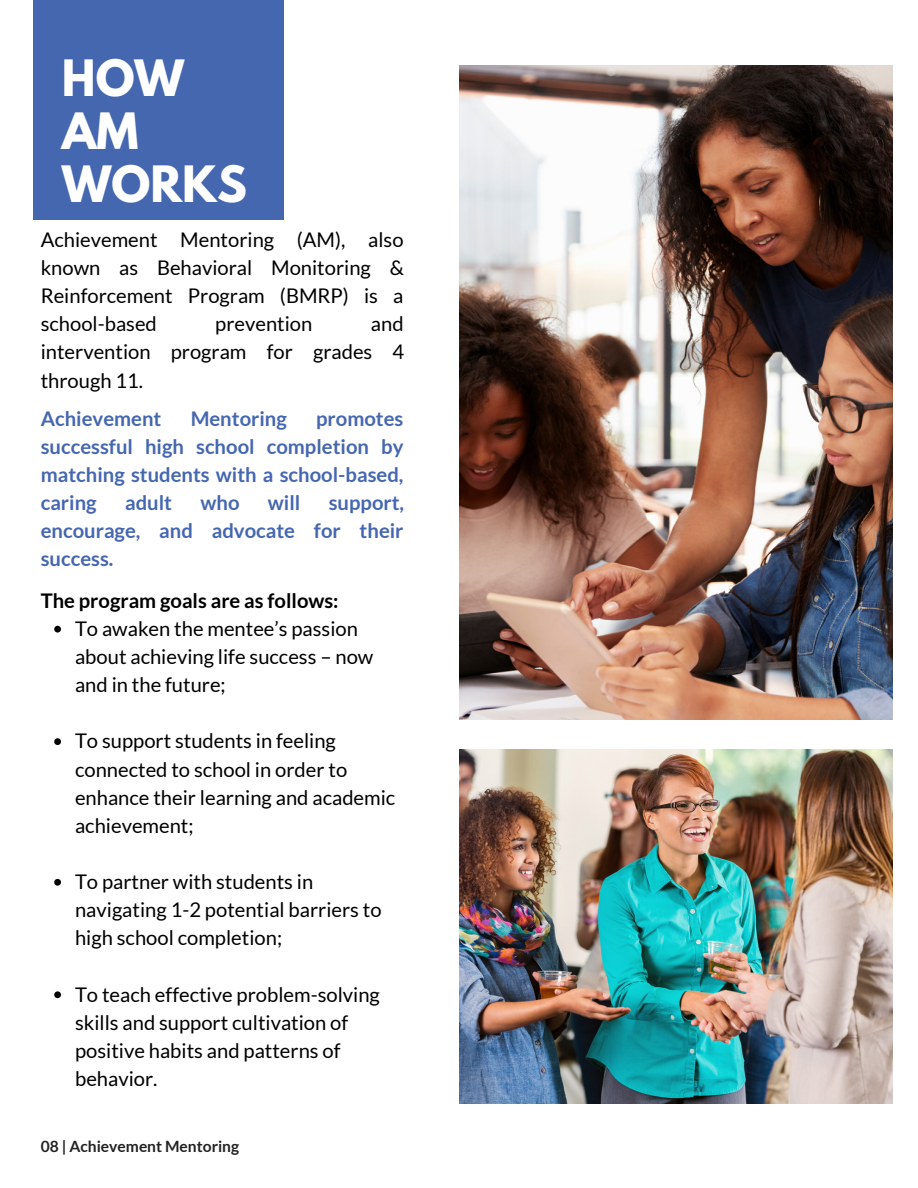
<style>
.page{position:relative;width:918px;height:1188px;background:#fff}
.page>*{position:absolute;margin:0;border:0;box-sizing:border-box;transform-origin:0 0}
.t1{font:700 44.4px/52.8px "League Spartan";color:#fff}
.t2{font:20.25px/28.2px "Lato";color:#000}
.t3{font:700 20.25px/28.2px "Lato";color:#4567b0;text-align:justify}
.t4{font:700 20.25px "Lato";color:#000}
.t5{font:700 15.6px "Lato";color:#222}
</style>
<div class="page">
<img style="left:459px;top:65px;width:433px;height:654px">
<img style="left:459px;top:749px;width:433px;height:355px">
<svg style="left:54px;top:626px;width:7px;height:7px"></svg>
<svg style="left:54px;top:738px;width:7px;height:7px"></svg>
<svg style="left:54px;top:879px;width:7px;height:7px"></svg>
<svg style="left:54px;top:991px;width:7px;height:7px"></svg>
<div style="left:33px;top:0;width:251px;height:219px;background:#4567b0"></div>
<p class="t1" style="left:62px;top:57px;width:187px">HOW<br>AM<br>WORKS</p>
<p class="t2" style="left:41px;top:225px;width:365px;text-align:justify">Achievement Mentoring (AM), also known as Behavioral Monitoring &amp; Reinforcement Program (BMRP) is a school-based</p>
<p class="t2" style="left:41px;top:309px;width:365px;text-align:justify;text-indent:330px">and intervention program for grades 4 through 11.</p>
<p class="t2" style="left:215px;top:309px;width:99px">prevention</p>
<p class="t3" style="left:41px;top:404px;width:122px">Achievement</p>
<p class="t3" style="left:191px;top:404px;width:98px">Mentoring</p>
<p class="t3" style="left:41px;top:404px;width:364px;text-indent:275px">promotes successful high school completion by matching students with a school-based, caring</p>
<p class="t3" style="left:125px;top:488px;width:48px">adult</p>
<p class="t3" style="left:200px;top:488px;width:41px">who</p>
<p class="t3" style="left:268px;top:488px;width:34px">will</p>
<p class="t3" style="left:41px;top:488px;width:365px;text-indent:288px">support, encourage, and advocate for their success.</p>
<p class="t4" style="left:41px;top:588px;width:299px">The program goals are as follows:</p>
<p class="t2" style="left:75px;top:614px;width:300px">To awaken the mentee’s passion about achieving life success – now and in the future;</p>
<p class="t2" style="left:75px;top:726px;width:322px">To support students in feeling connected to school in order to enhance their learning and academic achievement;</p>
<p class="t2" style="left:75px;top:867px;width:308px">To partner with students in navigating 1-2 potential barriers to high school completion;</p>
<p class="t2" style="left:75px;top:980px;width:306px">To teach effective problem-solving skills and support cultivation of positive habits and patterns of behavior.</p>
<p class="t5" style="left:41px;top:1136px;width:200px">08 | Achievement Mentoring</p>
</div>
